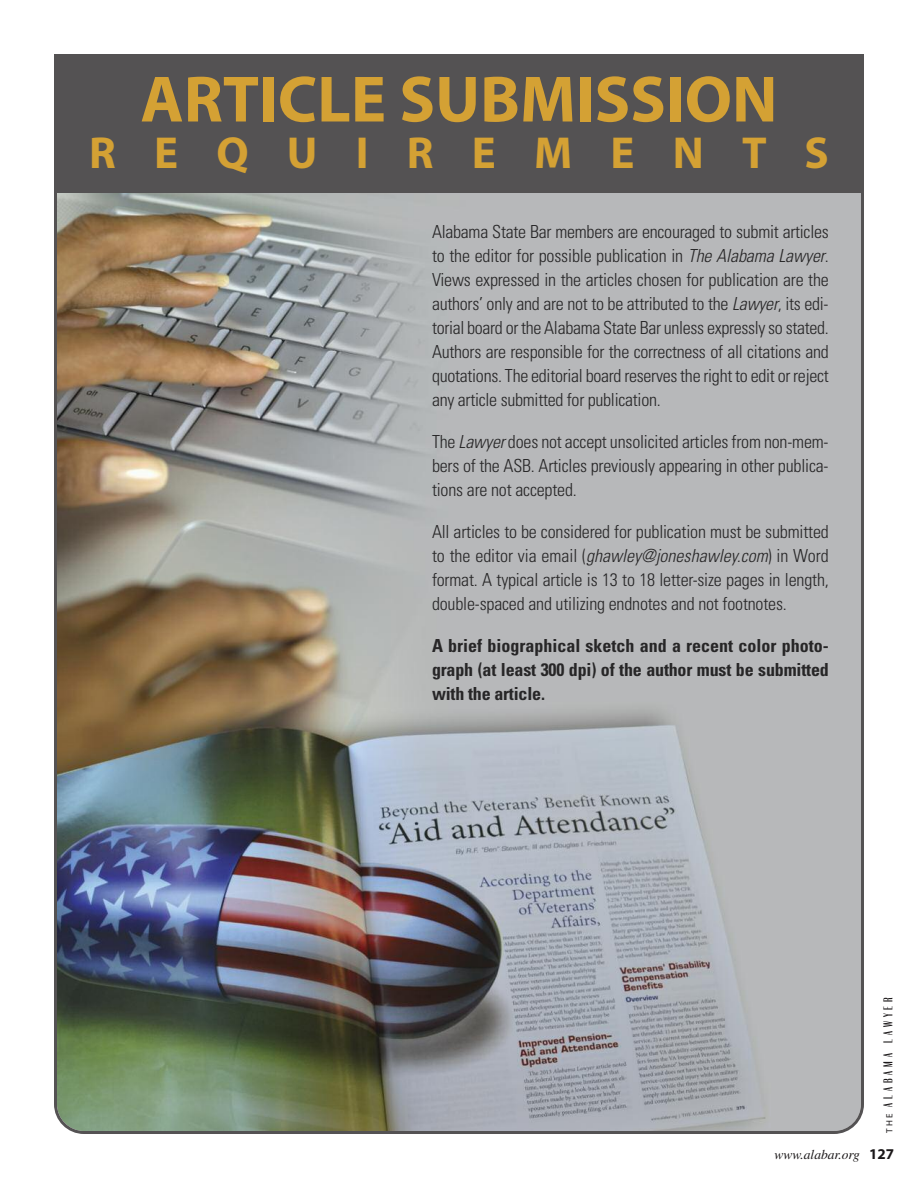
<style>
.page{position:relative;width:918px;height:1188px;background:#fff}
.page>*{position:absolute;margin:0;border:0;box-sizing:border-box;transform-origin:0 0}
.t1{font:700 66px "Myriad Pro";color:#d4a134}
.t2{font:700 45px "Myriad Pro";letter-spacing:.85em;color:#d4a134}
.t3{font:300 condensed 18px/24px "Univers";letter-spacing:-.01em;color:#272627;text-align:justify}
.t4{font:700 condensed 18px/24px "Univers";letter-spacing:-.01em;color:#272627;text-align:justify}
.t5{font:italic 13.5px "Times";color:#1b1819}
.t6{font:500 13.5px "Britannic Com D";letter-spacing:.295em;color:#1b1819}
.s1{font-style:italic}
.s2{font-family:"Myriad Pro";font-weight:400;font-size:9px}
.s3{font-family:"Myriad Pro";font-weight:700;font-style:normal;font-size:15px}
</style>
<div class="page">
<img style="left:54px;top:193px;width:810px;height:941px">
<div style="left:54px;top:54px;width:810px;height:139px;background:#545253"></div>
<h1 class="t1" style="left:140px;top:75px;width:639px">ARTICLE SUBMISSION</h1>
<h2 class="t2" style="left:89px;top:136px;width:741px">REQUIREMENTS</h2>
<p class="t3" style="left:432px;top:221px;width:398px">Alabama State Bar members are encouraged to submit articles to the editor for possible publication in <span class="s1">The Alabama Lawyer</span>.<br>Views expressed in the articles chosen for publication are the authors’ only and are not to be attributed to the <span class="s1">Lawyer</span>, its edi&shy;torial board or the Alabama State Bar unless expressly so stated.<br>Authors are responsible for the correctness of all citations and quotations. The editorial board reserves the right to edit or reject any article submitted for publication.</p>
<p class="t3" style="left:432px;top:431px;width:398px">The <span class="s1">Lawyer</span> does not accept unsolicited articles from non-mem&shy;bers of the ASB. Articles previously appearing in other publica&shy;tions are not accepted.</p>
<p class="t3" style="left:432px;top:521px;width:398px">All articles to be considered for publication must be submitted to the editor via email (<span class="s1">ghawley@joneshawley.com</span>) in Word format. A typical article is 13 to 18 letter-size pages in length, double-spaced and utilizing endnotes and not footnotes.</p>
<p class="t4" style="left:432px;top:635px;width:398px">A brief biographical sketch and a recent color photo&shy;graph (at least 300 dpi) of the author must be submitted with the article.</p>
<p class="t6" style="left:880px;top:1133px;width:137px;rotate:-90deg"><span class="s2">THE</span> Alabama Lawyer</p>
<p class="t5" style="left:774px;top:1150px;width:121px">www.alabar.org <span class="s3">127</span></p>
</div>
